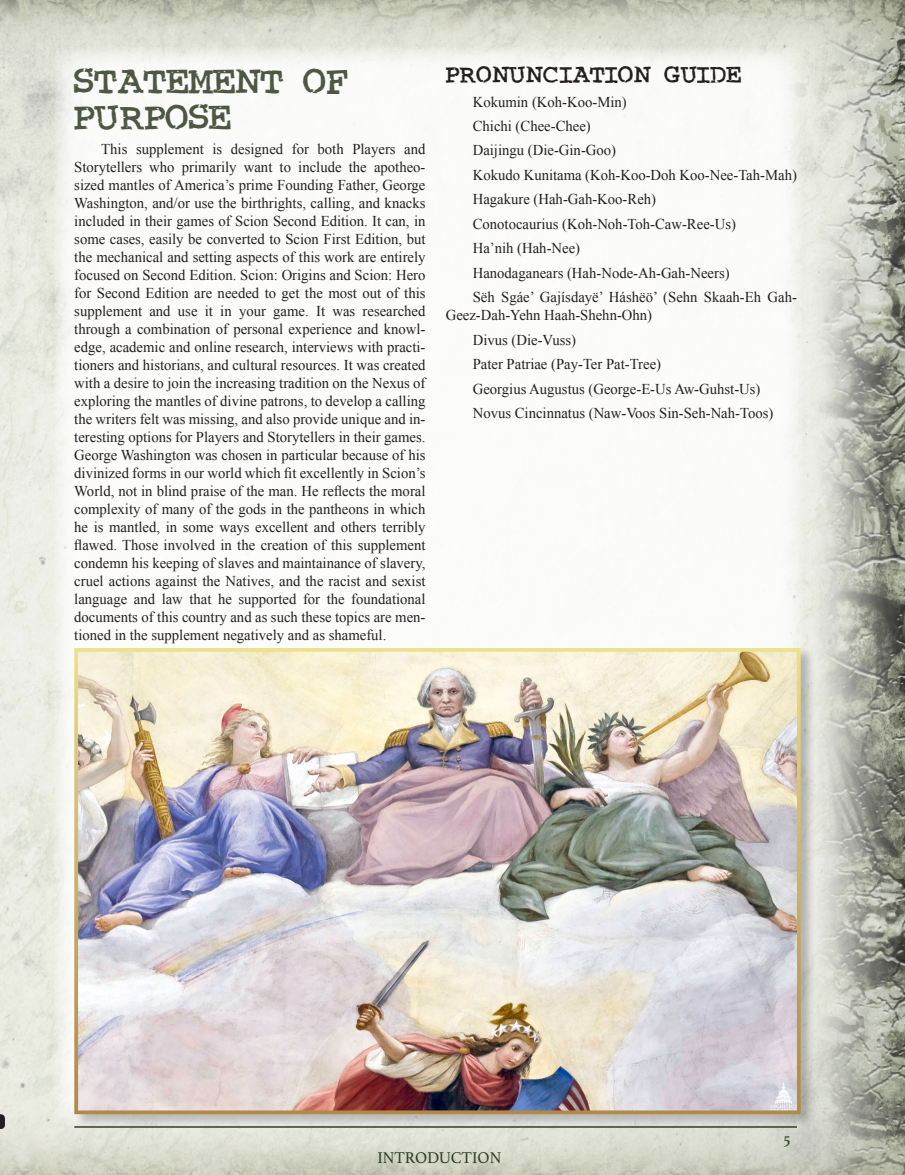
<style>
.page{position:relative;width:905px;height:1175px;background:#fff}
.page>*{position:absolute;margin:0;border:0;box-sizing:border-box;transform-origin:0 0}
._1{font:45px/36px "Crud Font";color:#4e5743}
._2{font:30px "Crud Font";color:#231f20}
.Page__s{font:16.5px "Athelas";color:#303f27}
.n{font:15px/18px "Times New Roman";color:#231f20;text-align:justify}
</style>
<div class="page">
<img style="left:0;top:0;width:810px;height:1174px">
<img style="left:810px;top:0;width:94px;height:1174px">
<div style="left:54px;top:47px;width:749px;height:1080px;background:#fff"></div>
<div style="left:73px;top:646px;width:742px;height:482px;background:#000001;opacity:.25"></div>
<img style="left:79px;top:653px;width:716px;height:456px">
<div style="left:74px;top:648px;width:726px;height:466px;border:4px solid #fff"></div>
<svg style="left:0;top:1045px;width:5px;height:83px"></svg>
<p class="_1" style="left:74px;top:63px;width:275px">STATEMENT OF<br>PURPOSE</p>
<p class="n" style="left:74px;top:139px;width:353px;text-indent:27px">This supplement is designed for both Players and Storytellers who primarily want to include the apotheo&shy;sized mantles of America’s prime Founding Father, George Washington, and/or use the birthrights, calling, and knacks included in their games of Scion Second Edition. It can, in some cases, easily be converted to Scion First Edition, but the mechanical and setting aspects of this work are entirely focused on Second Edition. Scion: Origins and Scion: Hero for Second Edition are needed to get the most out of this supplement and use it in your game. It was researched through a combination of personal experience and knowl&shy;edge, academic and online research, interviews with practi&shy;tioners and historians, and cultural resources. It was created with a desire to join the increasing tradition on the Nexus of exploring the mantles of divine patrons, to develop a calling the writers felt was missing, and also provide unique and in&shy;teresting options for Players and Storytellers in their games.<br>George Washington was chosen in particular because of his divinized forms in our world which fit excellently in Scion’s World, not in blind praise of the man. He reflects the moral complexity of many of the gods in the pantheons in which he is mantled, in some ways excellent and others terribly flawed. Those involved in the creation of this supplement condemn his keeping of slaves and maintainance of slavery, cruel actions against the Natives, and the racist and sexist language and law that he supported for the foundational documents of this country and as such these topics are men&shy;tioned in the supplement negatively and as shameful.</p>
<p class="_2" style="left:446px;top:58px;width:297px">PRONUNCIATION GUIDE</p>
<p class="n" style="left:472px;top:92px;width:155px">Kokumin (Koh-Koo-Min)</p>
<p class="n" style="left:472px;top:117px;width:119px">Chichi (Chee-Chee)</p>
<p class="n" style="left:472px;top:141px;width:145px">Daijingu (Die-Gin-Goo)</p>
<p class="n" style="left:472px;top:166px;width:326px">Kokudo Kunitama (Koh-Koo-Doh Koo-Nee-Tah-Mah)</p>
<p class="n" style="left:472px;top:190px;width:185px">Hagakure (Hah-Gah-Koo-Reh)</p>
<p class="n" style="left:472px;top:215px;width:265px">Conotocaurius (Koh-Noh-Toh-Caw-Ree-Us)</p>
<p class="n" style="left:472px;top:239px;width:109px">Ha’nih (Hah-Nee)</p>
<p class="n" style="left:472px;top:264px;width:258px">Hanodaganears (Hah-Node-Ah-Gah-Neers)</p>
<p class="n" style="left:446px;top:288px;width:353px;text-indent:27px">Sëh Sgáe’ Gajísdayë’ Háshëö’ (Sehn Skaah-Eh Gah-<br>Geez-Dah-Yehn Haah-Shehn-Ohn)</p>
<p class="n" style="left:472px;top:331px;width:105px">Divus (Die-Vuss)</p>
<p class="n" style="left:472px;top:355px;width:190px">Pater Patriae (Pay-Ter Pat-Tree)</p>
<p class="n" style="left:472px;top:379px;width:289px">Georgius Augustus (George-E-Us Aw-Guhst-Us)</p>
<p class="n" style="left:472px;top:404px;width:302px">Novus Cincinnatus (Naw-Voos Sin-Seh-Nah-Toos)</p>
<p class="Page__s" style="left:783px;top:1125px;width:8px">5</p>
<p class="Page__s" style="left:377px;top:1144px;width:125px">INTRODUCTION</p>
</div>
